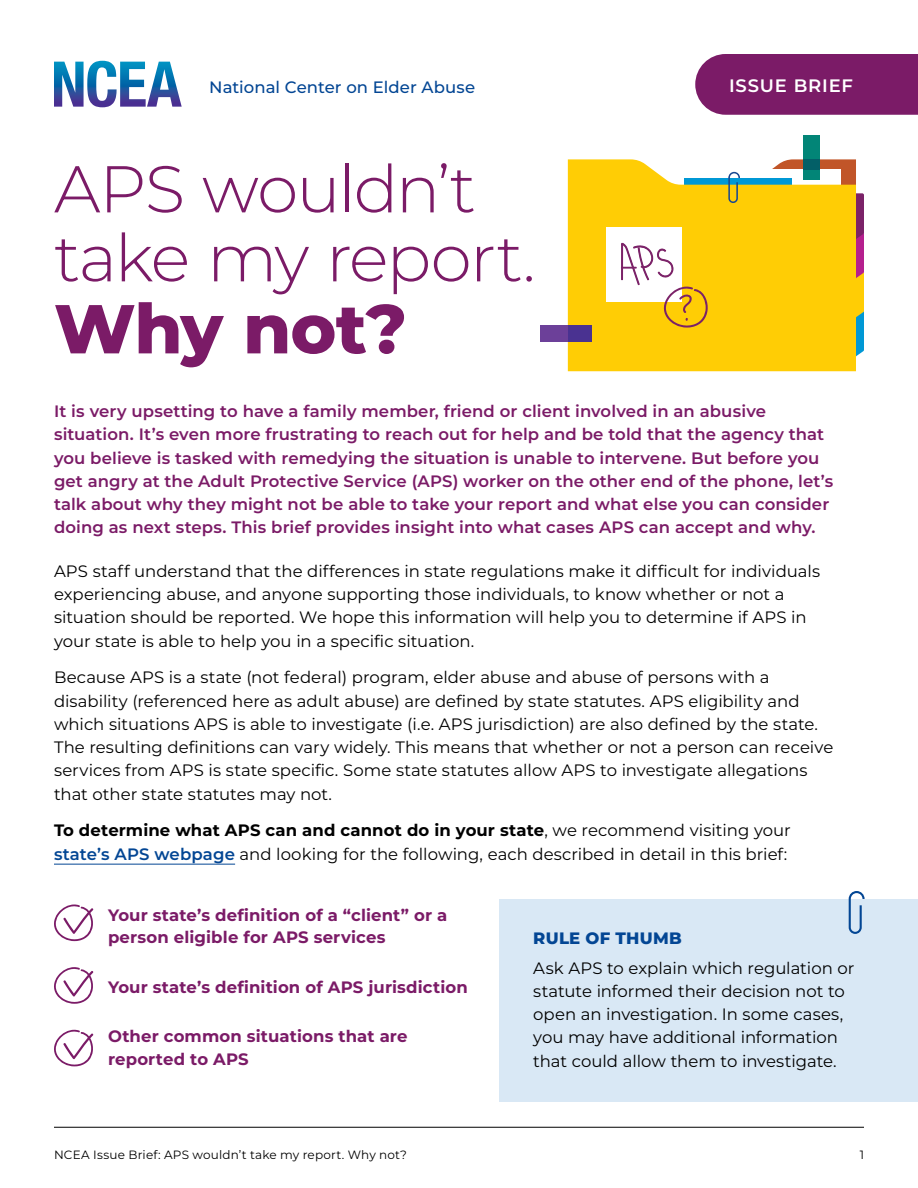
<style>
.page{position:relative;width:918px;height:1188px;background:#fff}
.page>*{position:absolute;margin:0;border:0;box-sizing:border-box;transform-origin:0 0}
.H01__Title_XX_XX{font:800 69px "Montserrat";letter-spacing:-.015em;color:#7b1b67}
.H01__Title_XX_XX-2{font:300 66px/69px "Montserrat";letter-spacing:-.025em;color:#7b1b67}
.H01__TAG{font:600 18px "Montserrat";letter-spacing:.045em;color:#fff}
.P__Body{font:16.5px/23.2px "Montserrat";color:#000}
.P__Intro{font:600 16.5px/23.2px "Montserrat";letter-spacing:.005em;color:#7b1b67}
.t1{font:700 16.5px/22.5px "Montserrat";letter-spacing:.01em;color:#7b1b67}
.H00__Eyebrow{font:500 16.5px "Montserrat";letter-spacing:.005em;color:#034694}
.t2{font:800 16.5px "Montserrat";letter-spacing:.02em;color:#034694}
.t3{font:12px "Montserrat";letter-spacing:.015em;color:#000}
.s1{font-weight:700}
.s2{font-weight:600;color:#034694}
</style>
<div class="page">
<div style="left:695px;top:54px;width:223px;height:61px;background:#7b1b67"></div>
<div style="left:500px;top:899px;width:418px;height:203px;background:#d9e8f5"></div>
<svg style="left:849px;top:891px;width:16px;height:43px"></svg>
<svg style="left:54px;top:904px;width:40px;height:37px"></svg>
<svg style="left:54px;top:967px;width:40px;height:37px"></svg>
<svg style="left:54px;top:1030px;width:40px;height:36px"></svg>
<svg style="left:54px;top:61px;width:128px;height:46px"></svg>
<hr style="left:54px;top:1127px;width:810px;height:1px;background:#000">
<hr style="left:54px;top:864px;width:181px;height:1px;background:#034694">
<svg style="left:856px;top:193px;width:8px;height:164px"></svg>
<svg style="left:568px;top:159px;width:288px;height:212px;background:#facd18"></svg>
<div style="left:804px;top:135px;width:16px;height:24px;background:#028577"></div>
<div style="left:804px;top:159px;width:16px;height:11px;background:#035f67"></div>
<div style="left:804px;top:170px;width:16px;height:10px;background:#028577"></div>
<div style="left:540px;top:325px;width:28px;height:17px;background:#6c4099"></div>
<div style="left:568px;top:325px;width:24px;height:17px;background:#4a3291"></div>
<svg style="left:728px;top:172px;width:12px;height:33px"></svg>
<div style="left:606px;top:227px;width:76px;height:75px;background:#fff"></div>
<svg style="left:620px;top:242px;width:88px;height:86px"></svg>
<p class="H00__Eyebrow" style="left:209px;top:76px;width:267px">National Center on Elder Abuse</p>
<h1 class="H01__TAG" style="left:729px;top:73px;width:125px">ISSUE BRIEF</h1>
<h1 class="H01__Title_XX_XX-2" style="left:54px;top:152px;width:483px">APS wouldn’t take my report.</h1>
<h1 class="H01__Title_XX_XX" style="left:54px;top:278px;width:355px">Why not?</h1>
<p class="P__Intro" style="left:54px;top:399px;width:781px">It is very upsetting to have a family member, friend or client involved in an abusive situation. It’s even more frustrating to reach out for help and be told that the agency that you believe is tasked with remedying the situation is unable to intervene. But before you get angry at the Adult Protective Service (APS) worker on the other end of the phone, let’s talk about why they might not be able to take your report and what else you can consider doing as next steps. This brief provides insight into what cases APS can accept and why.</p>
<p class="P__Body" style="left:54px;top:559px;width:768px">APS staff understand that the differences in state regulations make it difficult for individuals experiencing abuse, and anyone supporting those individuals, to know whether or not a situation should be reported. We hope this information will help you to determine if APS in your state is able to help you in a specific situation.</p>
<p class="P__Body" style="left:54px;top:665px;width:781px">Because APS is a state (not federal) program, elder abuse and abuse of persons with a disability (referenced here as adult abuse) are defined by state statutes. APS eligibility and which situations APS is able to investigate (i.e. APS jurisdiction) are also defined by the state.<br>The resulting definitions can vary widely. This means that whether or not a person can receive services from APS is state specific. Some state statutes allow APS to investigate allegations that other state statutes may not.</p>
<p class="P__Body" style="left:54px;top:818px;width:738px"><span class="s1">To determine what APS can and cannot do in your state</span>, we recommend visiting your <span class="s2">state’s APS webpage</span> and looking for the following, each described in detail in this brief:</p>
<p class="t1" style="left:108px;top:903px;width:341px">Your state’s definition of a “client” or a person eligible for APS services</p>
<p class="t1" style="left:108px;top:975px;width:361px">Your state’s definition of APS jurisdiction</p>
<p class="t1" style="left:108px;top:1024px;width:301px">Other common situations that are reported to APS</p>
<h2 class="t2" style="left:533px;top:926px;width:150px">RULE OF THUMB</h2>
<p class="P__Body" style="left:533px;top:956px;width:323px">Ask APS to explain which regulation or statute informed their decision not to open an investigation. In some cases, you may have additional information that could allow them to investigate.</p>
<p class="t3" style="left:54px;top:1147px;width:355px">NCEA Issue Brief: APS wouldn’t take my report. Why not?</p>
<p class="t3" style="left:860px;top:1147px;width:6px">1</p>
</div>
